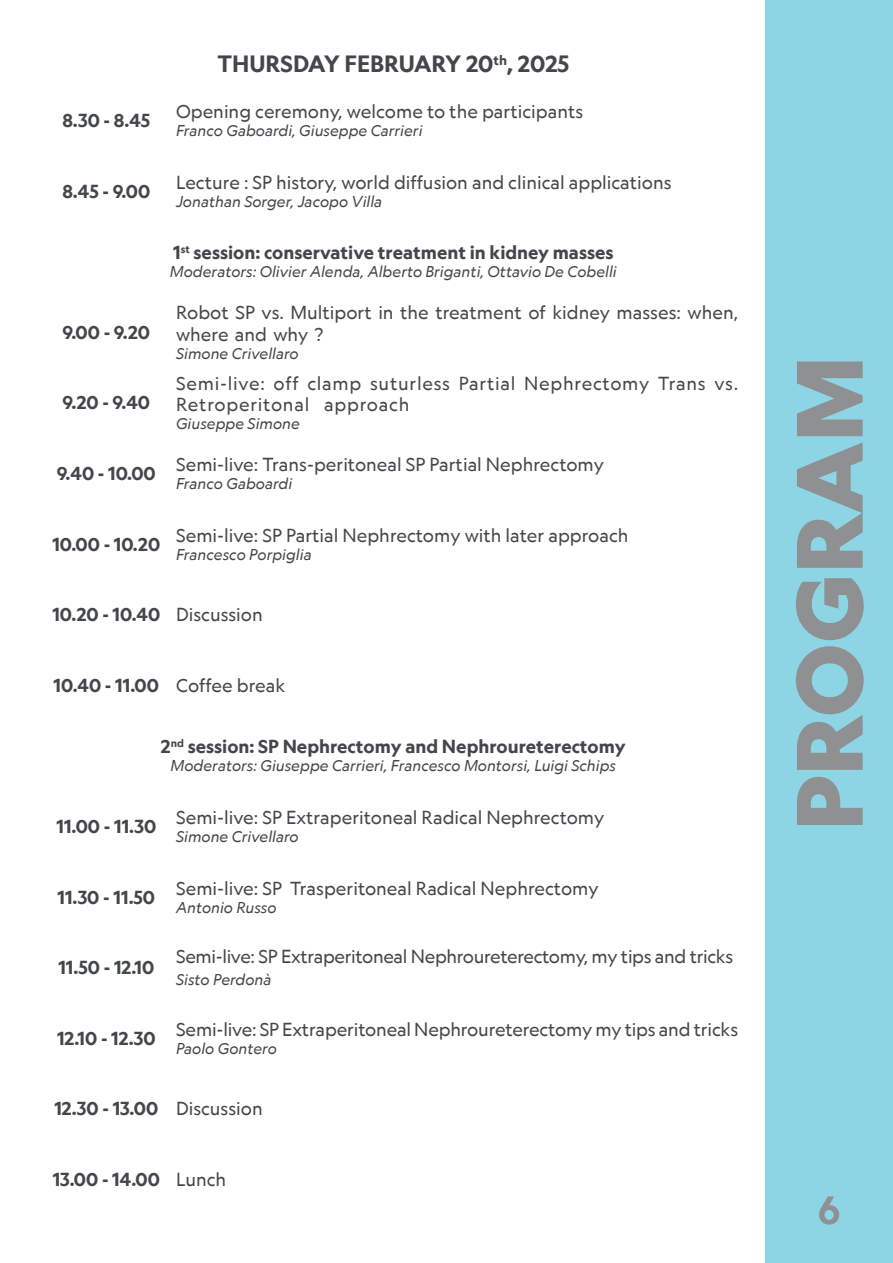
<style>
.page{position:relative;width:893px;height:1263px;background:#fff}
.page>*{position:absolute;margin:0;border:0;box-sizing:border-box;transform-origin:0 0}
.t1{font:900 90px "Geograph Edit";color:#8e9092}
.t2{font:700 37.5px "Geograph Edit";color:#8e9092}
.t3{font:700 22.5px "Geograph Edit";color:#444749}
.t4{font:18px/21.6px "Geograph Edit";color:#444749}
.t5{font:700 18px "Geograph Edit";color:#444749}
.t6{font:18px "Geograph Edit";letter-spacing:-.02em;color:#444749}
.t7{font:18px "Geograph Edit";letter-spacing:.04em;color:#444749}
.t8{font:italic 15px "Geograph Edit";color:#444749}
.t9{font:700 13.05px "Geograph Edit";color:#444749}
.t10{font:700 10.5px "Geograph Edit";color:#444749}
</style>
<div class="page">
<div style="left:765px;top:0;width:128px;height:1263px;background:#8dd5e5"></div>
<p class="t5" style="left:62px;top:109px;width:89px">8.30 - 8.45</p>
<p class="t5" style="left:62px;top:179px;width:89px">8.45 - 9.00</p>
<p class="t5" style="left:63px;top:320px;width:89px">9.00 - 9.20</p>
<p class="t5" style="left:63px;top:391px;width:89px">9.20 - 9.40</p>
<p class="t5" style="left:57px;top:462px;width:101px">9.40 - 10.00</p>
<p class="t5" style="left:52px;top:532px;width:109px">10.00 - 10.20</p>
<p class="t9" style="left:493px;top:51px;width:15px">th</p>
<p class="t3" style="left:217px;top:49px;width:278px">THURSDAY FEBRUARY 20</p>
<p class="t4" style="left:176px;top:100px;width:409px">Opening ceremony, welcome to the participants</p>
<p class="t3" style="left:507px;top:49px;width:64px">, 2025</p>
<p class="t8" style="left:176px;top:121px;width:248px">Franco Gaboardi, Giuseppe Carrieri</p>
<p class="t4" style="left:176px;top:171px;width:497px">Lecture : SP history, world diffusion and clinical applications</p>
<p class="t8" style="left:176px;top:192px;width:208px">Jonathan Sorger, Jacopo Villa</p>
<p class="t5" style="left:194px;top:241px;width:421px">session: conservative treatment in kidney masses</p>
<p class="t5" style="left:173px;top:241px;width:9px">1</p>
<p class="t8" style="left:170px;top:262px;width:448px">Moderators: Olivier Alenda, Alberto Briganti, Ottavio De Cobelli</p>
<p class="t10" style="left:181px;top:243px;width:11px">st</p>
<p class="t4" style="left:176px;top:301px;width:564px">Robot SP vs. Multiport in the treatment of kidney masses: when, where and why ?</p>
<p class="t8" style="left:176px;top:344px;width:124px">Simone Crivellaro</p>
<p class="t7" style="left:176px;top:372px;width:90px">Semi-live:</p>
<p class="t4" style="left:274px;top:372px;width:27px">off</p>
<p class="t4" style="left:307px;top:372px;width:56px">clamp</p>
<p class="t7" style="left:370px;top:372px;width:81px">suturless</p>
<p class="t7" style="left:459px;top:372px;width:58px">Partial</p>
<p class="t7" style="left:524px;top:372px;width:127px">Nephrectomy</p>
<p class="t7" style="left:176px;top:393px;width:135px">Retroperitonal</p>
<p class="t8" style="left:176px;top:414px;width:125px">Giuseppe Simone</p>
<p class="t4" style="left:176px;top:453px;width:429px">Semi-live: Trans-peritoneal SP Partial Nephrectomy</p>
<p class="t7" style="left:324px;top:393px;width:87px">approach</p>
<p class="t8" style="left:176px;top:474px;width:118px">Franco Gaboardi</p>
<p class="t4" style="left:176px;top:524px;width:454px">Semi-live: SP Partial Nephrectomy with later approach</p>
<p class="t8" style="left:176px;top:545px;width:137px">Francesco Porpiglia</p>
<p class="t4" style="left:658px;top:372px;width:49px">Trans</p>
<p class="t4" style="left:714px;top:372px;width:25px">vs.</p>
<p class="t5" style="left:52px;top:603px;width:109px">10.20 - 10.40</p>
<p class="t4" style="left:176px;top:603px;width:88px">Discussion</p>
<p class="t5" style="left:54px;top:673px;width:107px">10.40 - 11.00</p>
<p class="t4" style="left:176px;top:674px;width:111px">Coffee break</p>
<p class="t10" style="left:171px;top:737px;width:15px">nd</p>
<p class="t5" style="left:188px;top:735px;width:440px">session: SP Nephrectomy and Nephroureterectomy</p>
<p class="t5" style="left:161px;top:735px;width:11px">2</p>
<p class="t5" style="left:56px;top:815px;width:101px">11.00 - 11.30</p>
<p class="t5" style="left:57px;top:885px;width:99px">11.30 - 11.50</p>
<p class="t5" style="left:58px;top:956px;width:97px">11.50 - 12.10</p>
<p class="t5" style="left:57px;top:1026px;width:100px">12.10 - 12.30</p>
<p class="t8" style="left:171px;top:756px;width:447px">Moderators: Giuseppe Carrieri, Francesco Montorsi, Luigi Schips</p>
<p class="t4" style="left:176px;top:806px;width:430px">Semi-live: SP Extraperitoneal Radical Nephrectomy</p>
<p class="t8" style="left:176px;top:827px;width:124px">Simone Crivellaro</p>
<p class="t4" style="left:176px;top:877px;width:424px">Semi-live: SP Trasperitoneal Radical Nephrectomy</p>
<p class="t8" style="left:176px;top:898px;width:102px">Antonio Russo</p>
<p class="t6" style="left:176px;top:945px;width:559px">Semi-live: SP Extraperitoneal Nephroureterectomy, my tips and tricks</p>
<p class="t8" style="left:176px;top:970px;width:97px">Sisto Perdonà</p>
<p class="t4" style="left:176px;top:1018px;width:563px">Semi-live: SP Extraperitoneal Nephroureterectomy my tips and tricks</p>
<p class="t8" style="left:176px;top:1039px;width:102px">Paolo Gontero</p>
<p class="t5" style="left:54px;top:1097px;width:105px">12.30 - 13.00</p>
<p class="t4" style="left:176px;top:1098px;width:88px">Discussion</p>
<p class="t5" style="left:53px;top:1167px;width:109px">13.00 - 14.00</p>
<p class="t4" style="left:176px;top:1168px;width:52px">Lunch</p>
<h1 class="t1" style="left:770px;top:831px;width:477px;rotate:-90deg">PROGRAM</h1>
<h2 class="t2" style="left:818px;top:1185px;width:24px">6</h2>
</div>
